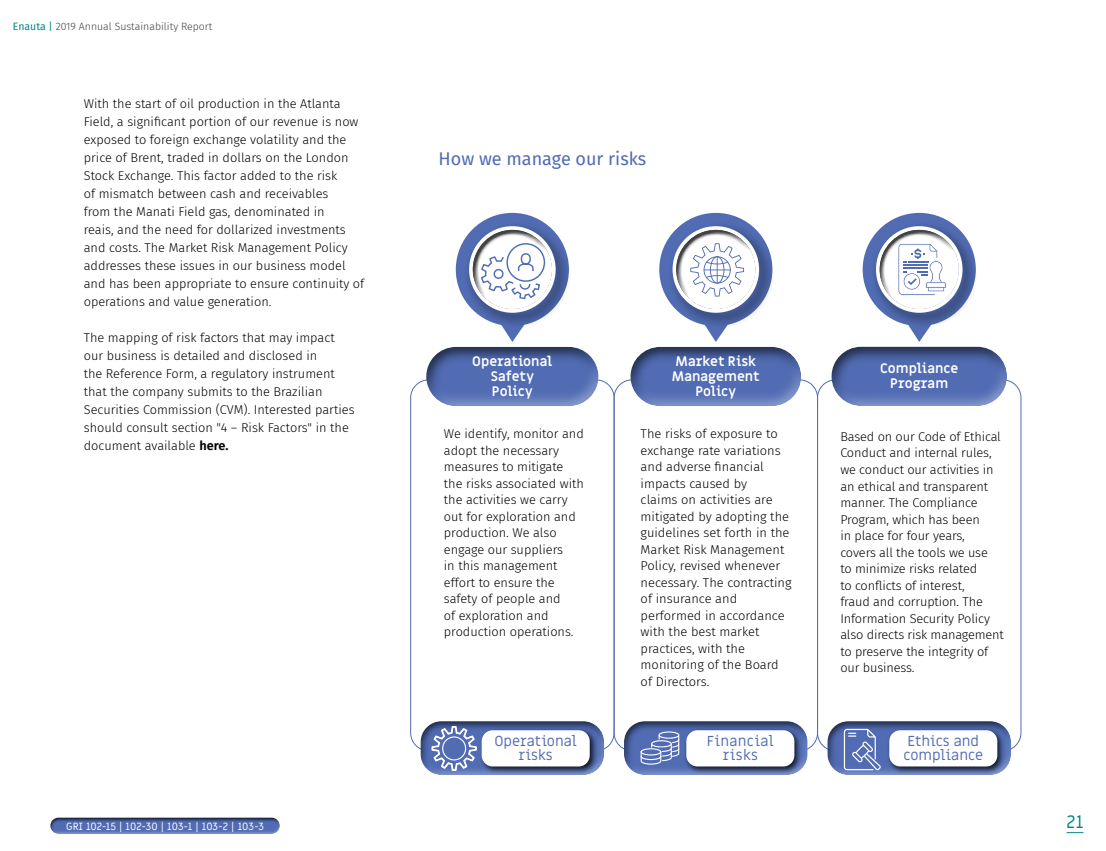
<style>
.page{position:relative;width:1106px;height:851px;background:#fff}
.page>*{position:absolute;margin:0;border:0;box-sizing:border-box;transform-origin:0 0}
.t1{font:18px "Fira Sans";color:#516cb3}
.t2{font:18px "Miriam Libre";color:#00868a}
.t3{font:14.55px/13.5px "Miriam Libre";color:#516cb3}
.t4{font:14.55px/13.5px "Miriam Libre";letter-spacing:.02em;color:#516cb3;text-align:center}
.t5{font:700 13.5px/15px "Miriam Libre";color:#fff;text-align:center}
.t6{font:300 12.75px/16.5px "Fira Sans";color:#000}
.t7{font:300 10.5px "Fira Sans";color:#414042}
.t8{font:10.5px "Miriam Libre";color:#fff}
.s1{font-weight:400;color:#00868a}
.s2{font-weight:600}
</style>
<div class="page">
<div style="left:625px;top:357px;width:189px;height:50px;background:#fff;opacity:.49"></div>
<div style="left:616px;top:335px;width:195px;height:69px;background:#000;opacity:.75"></div>
<div style="left:421px;top:357px;width:190px;height:50px;background:#fff;opacity:.49"></div>
<div style="left:412px;top:335px;width:196px;height:69px;background:#000;opacity:.75"></div>
<div style="left:826px;top:357px;width:194px;height:50px;background:#fff;opacity:.49"></div>
<div style="left:817px;top:335px;width:200px;height:69px;background:#000;opacity:.75"></div>
<svg style="left:659px;top:213px;width:113px;height:129px"></svg>
<svg style="left:456px;top:213px;width:113px;height:129px"></svg>
<div style="left:870px;top:221px;width:108px;height:107px;background:#000;opacity:.75"></div>
<svg style="left:862px;top:213px;width:113px;height:129px"></svg>
<div style="left:825px;top:729px;width:197px;height:47px;background:#fff;opacity:.49"></div>
<div style="left:816px;top:710px;width:200px;height:63px;background:#000;opacity:.75"></div>
<div style="left:887px;top:727px;width:117px;height:46px;background:#000;opacity:.75"></div>
<div style="left:889px;top:730px;width:108px;height:36px;background:#fff;border-radius:11px"></div>
<div style="left:621px;top:729px;width:197px;height:47px;background:#fff;opacity:.49"></div>
<div style="left:613px;top:710px;width:200px;height:63px;background:#000;opacity:.75"></div>
<div style="left:684px;top:727px;width:118px;height:46px;background:#000;opacity:.75"></div>
<div style="left:686px;top:730px;width:108px;height:36px;background:#fff;border-radius:11px"></div>
<div style="left:418px;top:729px;width:197px;height:47px;background:#fff;opacity:.49"></div>
<div style="left:409px;top:710px;width:201px;height:63px;background:#000;opacity:.75"></div>
<div style="left:479px;top:727px;width:118px;height:46px;background:#000;opacity:.75"></div>
<div style="left:481px;top:730px;width:108px;height:36px;background:#fff;border-radius:11px"></div>
<svg style="left:843px;top:728px;width:37px;height:42px;background:#7389c1"></svg>
<svg style="left:431px;top:726px;width:45px;height:44px;background:#788cc2"></svg>
<div style="left:442px;top:736px;width:24px;height:24px;border:1px solid #fff;border-radius:50%"></div>
<svg style="left:640px;top:731px;width:39px;height:33px"></svg>
<div style="left:48px;top:820px;width:237px;height:17px;background:#fff;opacity:.49"></div>
<div style="left:45px;top:812px;width:238px;height:21px;background:#000;opacity:.75"></div>
<svg style="left:1066px;top:832px;width:17px;height:1px"></svg>
<p class="t7" style="left:13px;top:19px;width:201px"><span class="s1">Enauta |</span> 2019 Annual Sustainability Report</p>
<p class="t6" style="left:84px;top:94px;width:282px;line-height:18px">With the start of oil production in the Atlanta Field, a significant portion of our revenue is now exposed to foreign exchange volatility and the price of Brent, traded in dollars on the London Stock Exchange. This factor added to the risk<br>of mismatch between cash and receivables<br>from the Manati Field gas, denominated in<br>reais, and the need for dollarized investments and costs. The Market Risk Management Policy addresses these issues in our business model and has been appropriate to ensure continuity of operations and value generation.</p>
<p class="t6" style="left:84px;top:329px;width:272px;line-height:18px">The mapping of risk factors that may impact our business is detailed and disclosed in<br>the Reference Form, a regulatory instrument that the company submits to the Brazilian Securities Commission (CVM). Interested parties should consult section "4 – Risk Factors" in the document available <span class="s2">here.</span></p>
<h1 class="t1" style="left:438px;top:145px;width:209px">How we manage our risks</h1>
<p class="t5" style="left:472px;top:354px;width:82px">Operational<br>Safety<br>Policy</p>
<p class="t5" style="left:880px;top:361px;width:80px">Compliance<br>Program</p>
<p class="t5" style="left:672px;top:354px;width:89px">Market Risk<br>Management<br>Policy</p>
<p class="t6" style="left:444px;top:425px;width:142px">We identify, monitor and adopt the necessary measures to mitigate the risks associated with the activities we carry out for exploration and production. We also engage our suppliers<br>in this management effort to ensure the safety of people and<br>of exploration and production operations.</p>
<p class="t6" style="left:640px;top:425px;width:152px">The risks of exposure to exchange rate variations and adverse financial impacts caused by<br>claims on activities are mitigated by adopting the guidelines set forth in the<br>Market Risk Management<br>Policy, revised whenever necessary. The contracting of insurance and performed in accordance with the best market practices, with the monitoring of the Board of Directors.</p>
<p class="t6" style="left:840px;top:428px;width:165px">Based on our Code of Ethical<br>Conduct and internal rules, we conduct our activities in an ethical and transparent manner. The Compliance<br>Program, which has been<br>in place for four years,<br>covers all the tools we use<br>to minimize risks related<br>to conflicts of interest,<br>fraud and corruption. The<br>Information Security Policy also directs risk management to preserve the integrity of our business.</p>
<p class="t3" style="left:494px;top:734px;width:84px;text-align:center">Operational risks</p>
<p class="t4" style="left:706px;top:734px;width:69px">Financial risks</p>
<p class="t3" style="left:903px;top:734px;width:81px">Ethics and compliance</p>
<p class="t8" style="left:66px;top:819px;width:199px">GRI 102-15 | 102-30 | 103-1 | 103-2 | 103-3</p>
<h1 class="t2" style="left:1066px;top:810px;width:18px">21</h1>
</div>
